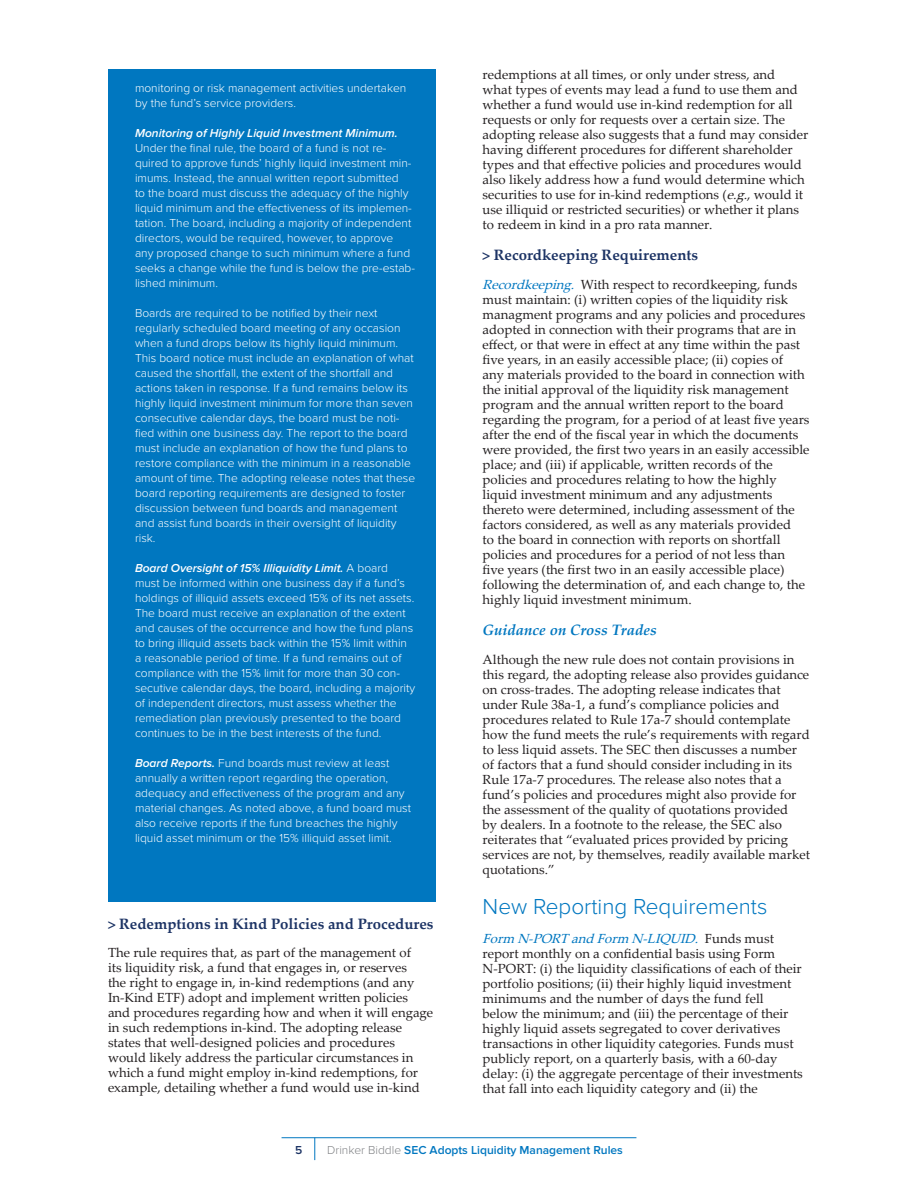
<style>
.page{position:relative;width:918px;height:1188px;background:#fff}
.page>*{position:absolute;margin:0;border:0;box-sizing:border-box;transform-origin:0 0}
.Body{font:300 22.5px "Proxima Nova";color:#0077c0}
.Body-2{font:700 15px "Palatino Linotype";color:#1d3465}
.Body-3{font:italic 700 15px "Palatino Linotype";color:#0077c0}
.Body-4{font:13.2px/15px "Palatino Linotype";color:#231f20}
.t1{font:300 12px/15px "Proxima Nova";color:#fff}
.t2{font:600 12px "Proxima Nova";color:#0077c0}
.t3{font:600 12px "Proxima Nova";color:#1d3465}
.s1{font-weight:600;font-style:italic}
.s2{font-style:italic}
.s3{font-style:italic;color:#0077c0}
.s4{font-weight:300;color:#808285}
</style>
<div class="page">
<hr style="left:282px;top:1137px;width:354px;height:1px;background:#0077c0">
<svg style="left:315px;top:1138px;width:1px;height:22px"></svg>
<div style="left:108px;top:69px;width:327px;height:833px;background:#0077c0"></div>
<p class="t1" style="left:135px;top:81px;width:273px">monitoring or risk management activities undertaken by the fund’s service providers.</p>
<p class="t1" style="left:135px;top:126px;width:282px"><span class="s1">Monitoring of Highly Liquid Investment Minimum.<br></span>Under the final rule, the board of a fund is not re&shy;quired to approve funds’ highly liquid investment min&shy;imums. Instead, the annual written report submitted<br>to the board must discuss the adequacy of the highly liquid minimum and the effectiveness of its implemen&shy;tation. The board, including a majority of independent directors, would be required, however, to approve<br>any proposed change to such minimum where a fund seeks a change while the fund is below the pre-estab&shy;lished minimum.</p>
<p class="t1" style="left:135px;top:306px;width:282px">Boards are required to be notified by their next regularly scheduled board meeting of any occasion when a fund drops below its highly liquid minimum.<br>This board notice must include an explanation of what caused the shortfall, the extent of the shortfall and actions taken in response. If a fund remains below its highly liquid investment minimum for more than seven consecutive calendar days, the board must be noti&shy;fied within one business day. The report to the board must include an explanation of how the fund plans to restore compliance with the minimum in a reasonable amount of time. The adopting release notes that these board reporting requirements are designed to foster discussion between fund boards and management and assist fund boards in their oversight of liquidity risk.</p>
<p class="t1" style="left:135px;top:561px;width:282px"><span class="s1">Board Oversight of 15% Illiquidity Limit.</span> A board must be informed within one business day if a fund’s holdings of illiquid assets exceed 15% of its net assets.<br>The board must receive an explanation of the extent and causes of the occurrence and how the fund plans to bring illiquid assets back within the 15% limit within a reasonable period of time. If a fund remains out of compliance with the 15% limit for more than 30 con&shy;secutive calendar days, the board, including a majority of independent directors, must assess whether the remediation plan previously presented to the board continues to be in the best interests of the fund.</p>
<p class="t1" style="left:135px;top:756px;width:278px"><span class="s1">Board Reports.</span> Fund boards must review at least annually a written report regarding the operation, adequacy and effectiveness of the program and any material changes. As noted above, a fund board must also receive reports if the fund breaches the highly liquid asset minimum or the 15% illiquid asset limit.</p>
<p class="Body-2" style="left:108px;top:913px;width:327px">&gt; Redemptions in Kind Policies and Procedures</p>
<p class="Body-4" style="left:108px;top:945px;width:327px">The rule requires that, as part of the management of<br>its liquidity risk, a fund that engages in, or reserves<br>the right to engage in, in-kind redemptions (and any In-Kind ETF) adopt and implement written policies and procedures regarding how and when it will engage in such redemptions in-kind. The adopting release states that well-designed policies and procedures would likely address the particular circumstances in which a fund might employ in-kind redemptions, for example, detailing whether a fund would use in-kind</p>
<p class="Body-4" style="left:483px;top:66px;width:327px">redemptions at all times, or only under stress, and<br>what types of events may lead a fund to use them and whether a fund would use in-kind redemption for all requests or only for requests over a certain size. The adopting release also suggests that a fund may consider having different procedures for different shareholder types and that effective policies and procedures would also likely address how a fund would determine which securities to use for in-kind redemptions (<span class="s2">e.g.</span>, would it use illiquid or restricted securities) or whether it plans to redeem in kind in a pro rata manner.</p>
<p class="Body-2" style="left:483px;top:245px;width:217px">&gt; Recordkeeping Requirements</p>
<p class="Body-4" style="left:483px;top:276px;width:329px"><span class="s3">Recordkeeping.</span> With respect to recordkeeping, funds must maintain: (i) written copies of the liquidity risk managment programs and any policies and procedures adopted in connection with their programs that are in effect, or that were in effect at any time within the past five years, in an easily accessible place; (ii) copies of<br>any materials provided to the board in connection with the initial approval of the liquidity risk management program and the annual written report to the board regarding the program, for a period of at least five years after the end of the fiscal year in which the documents were provided, the first two years in an easily accessible place; and (iii) if applicable, written records of the policies and procedures relating to how the highly liquid investment minimum and any adjustments thereto were determined, including assessment of the factors considered, as well as any materials provided<br>to the board in connection with reports on shortfall policies and procedures for a period of not less than five years (the first two in an easily accessible place) following the determination of, and each change to, the highly liquid investment minimum.</p>
<p class="Body-3" style="left:483px;top:620px;width:176px">Guidance on Cross Trades</p>
<p class="Body-4" style="left:483px;top:651px;width:329px">Although the new rule does not contain provisions in this regard, the adopting release also provides guidance on cross-trades. The adopting release indicates that under Rule 38a-1, a fund’s compliance policies and procedures related to Rule 17a-7 should contemplate how the fund meets the rule’s requirements with regard to less liquid assets. The SEC then discusses a number of factors that a fund should consider including in its Rule 17a-7 procedures. The release also notes that a fund’s policies and procedures might also provide for the assessment of the quality of quotations provided<br>by dealers. In a footnote to the release, the SEC also reiterates that “evaluated prices provided by pricing services are not, by themselves, readily available market quotations.”</p>
<p class="Body" style="left:483px;top:894px;width:286px">New Reporting Requirements</p>
<p class="Body-4" style="left:483px;top:930px;width:322px"><span class="s3">Form N-PORTandForm N-LIQUID.</span> F u n d s m u s t report monthly on a confidential basis using Form N-PORT: (i) the liquidity classifications of each of their portfolio positions; (ii) their highly liquid investment minimums and the number of days the fund fell<br>below the minimum; and (iii) the percentage of their highly liquid assets segregated to cover derivatives transactions in other liquidity categories. Funds must publicly report, on a quarterly basis, with a 60-day delay: (i) the aggregate percentage of their investments that fall into each liquidity category and (ii) the</p>
<p class="t3" style="left:295px;top:1143px;width:9px">5</p>
<p class="t2" style="left:327px;top:1143px;width:297px"><span class="s4">Drinker Biddle</span> SEC Adopts Liquidity Management Rules</p>
</div>
